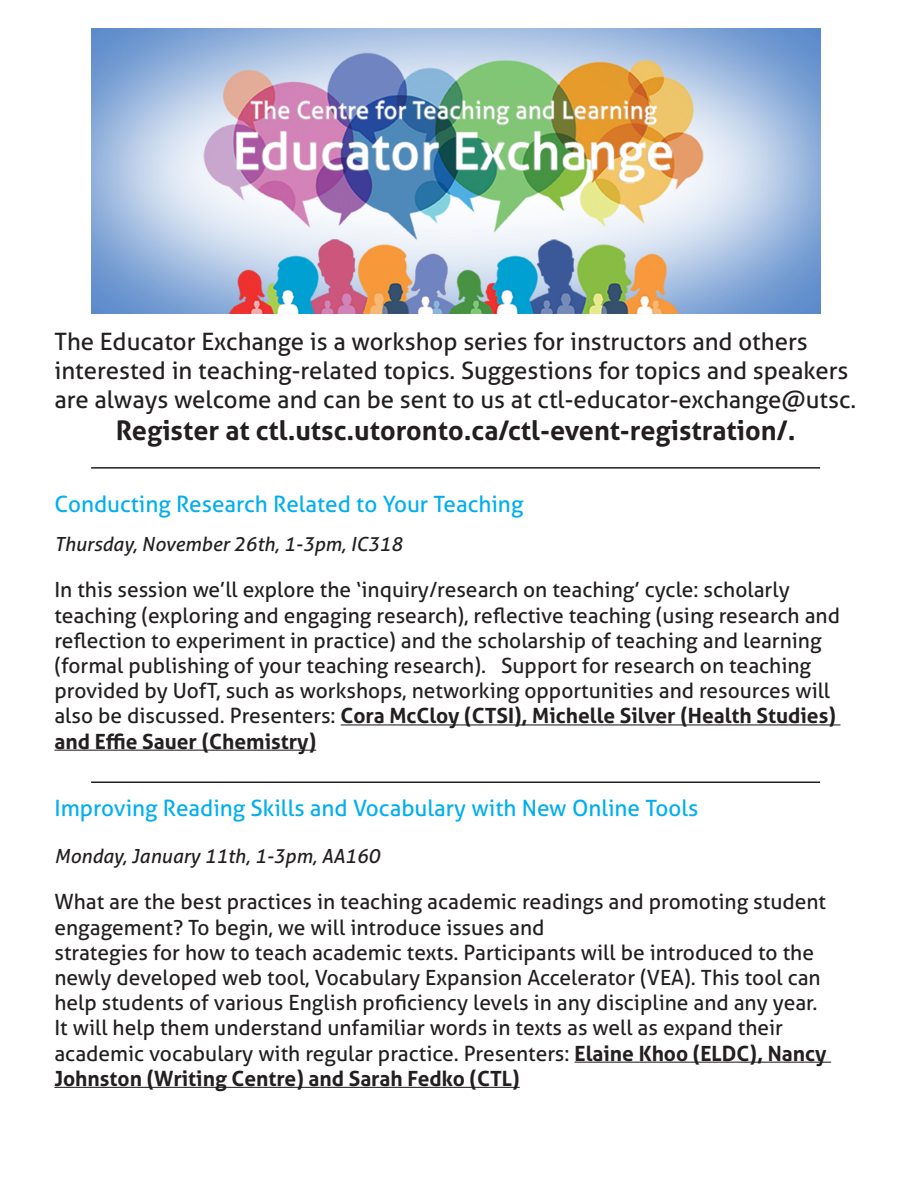
<style>
.page{position:relative;width:918px;height:1188px;background:#fff}
.page>*{position:absolute;margin:0;border:0;box-sizing:border-box;transform-origin:0 0}
.t1{font:700 27px "Aller";color:#231f20}
.t2{font:24px/28.8px "Aller";color:#231f20}
.t3{font:22.5px "Aller";color:#00aeef}
.t4{font:21px/25.2px "Aller";color:#231f20}
.t5{font:italic 19.5px "Aller";color:#231f20}
.s1{font-weight:700}
</style>
<div class="page">
<img style="left:91px;top:28px;width:729px;height:286px">
<hr style="left:341px;top:724px;width:500px;height:1px;background:#231f20">
<hr style="left:54px;top:750px;width:262px;height:1px;background:#231f20">
<hr style="left:575px;top:1062px;width:256px;height:1px;background:#231f20">
<hr style="left:54px;top:1087px;width:466px;height:1px;background:#231f20">
<hr style="left:91px;top:782px;width:729px;height:1px;background:#231f20">
<hr style="left:91px;top:467px;width:729px;height:2px;background:#231f20">
<p class="t2" style="left:54px;top:327px;width:803px">The Educator Exchange is a workshop series for instructors and others interested in teaching-related topics. Suggestions for topics and speakers are always welcome and can be sent to us at ctl-educator-exchange@utsc.</p>
<p class="t1" style="left:116px;top:414px;width:681px">Register at ctl.utsc.utoronto.ca/ctl-event-registration/.</p>
<p class="t3" style="left:54px;top:491px;width:470px">Conducting Research Related to Your Teaching</p>
<p class="t5" style="left:54px;top:532px;width:350px">Thursday, November 26th, 1-3pm, IC318</p>
<p class="t4" style="left:54px;top:577px;width:787px">In this session we’ll explore the ‘inquiry/research on teaching’ cycle: scholarly teaching (exploring and engaging research), reflective teaching (using research and reflection to experiment in practice) and the scholarship of teaching and learning (formal publishing of your teaching research). Support for research on teaching provided by UofT, such as workshops, networking opportunities and resources will also be discussed. Presenters: <span class="s1">Cora McCloy (CTSI), Michelle Silver (Health Studies) and Effie Sauer (Chemistry)</span></p>
<p class="t3" style="left:54px;top:794px;width:645px">Improving Reading Skills and Vocabulary with New Online Tools</p>
<p class="t5" style="left:54px;top:844px;width:327px">Monday, January 11th, 1-3pm, AA160</p>
<p class="t4" style="left:54px;top:889px;width:773px">What are the best practices in teaching academic readings and promoting student engagement? To begin, we will introduce issues and</p>
<p class="t4" style="left:54px;top:940px;width:774px">strategies for how to teach academic texts. Participants will be introduced to the newly developed web tool, Vocabulary Expansion Accelerator (VEA). This tool can help students of various English proficiency levels in any discipline and any year.<br>It will help them understand unfamiliar words in texts as well as expand their academic vocabulary with regular practice. Presenters: <span class="s1">Elaine Khoo (ELDC), Nancy Johnston (Writing Centre) and Sarah Fedko (CTL)</span></p>
</div>
